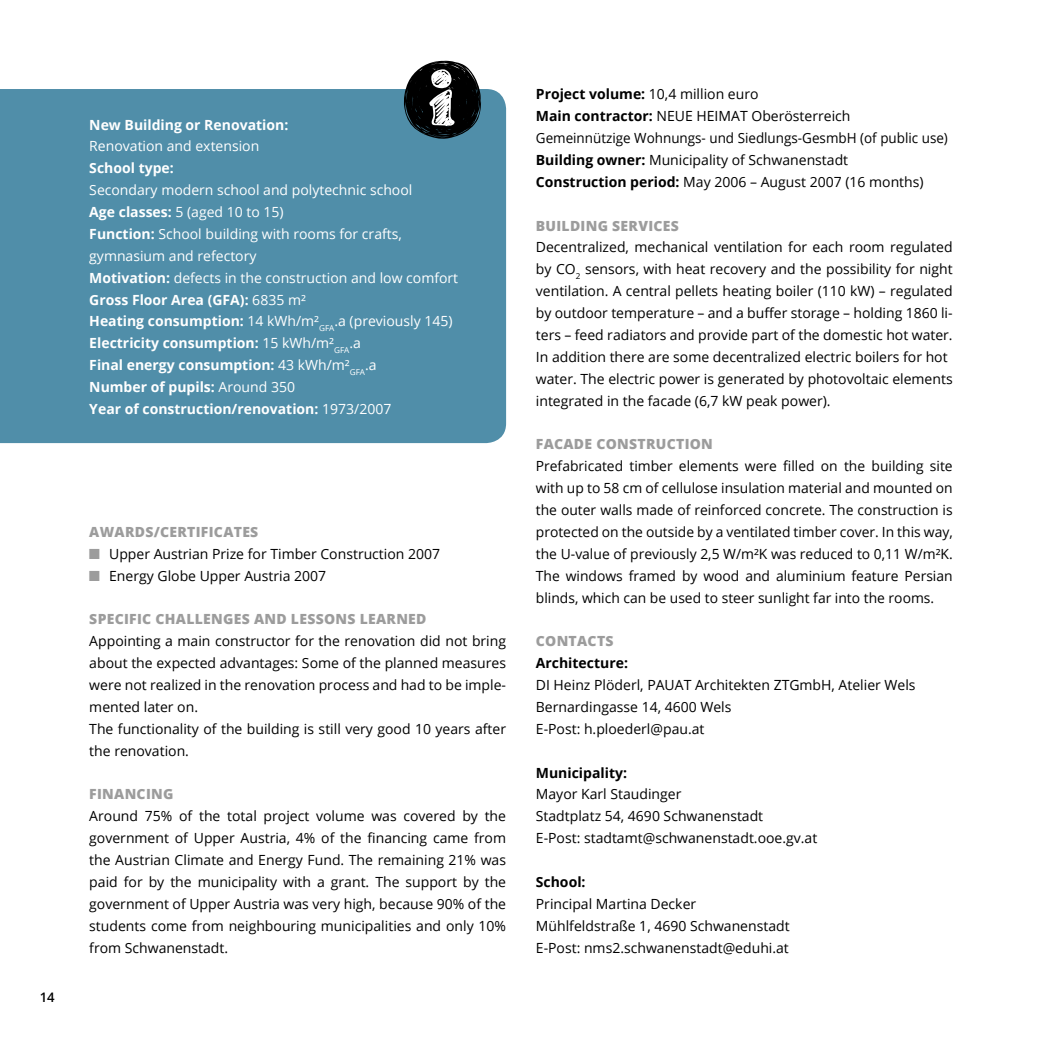
<style>
.page{position:relative;width:1042px;height:1042px;background:#fff}
.page>*{position:absolute;margin:0;border:0;box-sizing:border-box;transform-origin:0 0}
.t1{font:71.23px "School Book New";color:#fff}
.t2{font:14px/21.9px "Open Sans";color:#000}
.t3{font:14px/21.9px "Open Sans";color:#fff}
.t4{font:800 14px "Open Sans";letter-spacing:.02em;color:#9c9c9c}
.t5{font:700 14px "Open Sans";color:#fff}
.t6{font:700 14px "Open Sans";color:#000}
.t7{font:600 13.12px "Open Sans";color:#000}
.s1{font-weight:700}
</style>
<div class="page">
<div style="left:0;top:89px;width:506px;height:354px;background:#508ea9"></div>
<svg style="left:403px;top:61px;width:78px;height:78px"></svg>
<p class="t7" style="left:40px;top:988px;width:16px">14</p>
<h1 class="t1" style="left:429px;top:64px;width:28px">i</h1>
<p class="t5" style="left:89px;top:115px;width:200px">New Building or Renovation:</p>
<p class="t3" style="left:89px;top:135px;width:171px">Renovation and extension</p>
<p class="t5" style="left:89px;top:158px;width:86px">School type:</p>
<p class="t3" style="left:89px;top:179px;width:370px">Secondary modern school and polytechnic school<br><span class="s1">Age classes:</span> 5 (aged 10 to 15)<br><span class="s1">Function:</span> School building with rooms for crafts, gymnasium and refectory<br><span class="s1">Motivation:</span> defects in the construction and low comfort <span class="s1">Gross Floor Area (GFA):</span> 6835 m²<br><span class="s1">Heating consumption:</span> 14 kWh/m²<sub>GFA</sub>.a (previously 145)<br><span class="s1">Electricity consumption:</span> 15 kWh/m²<sub>GFA</sub>.a<br><span class="s1">Final energy consumption:</span> 43 kWh/m²<sub>GFA</sub>.a<br><span class="s1">Number of pupils:</span> Around 350<br><span class="s1">Year of construction/renovation:</span> 1973/2007</p>
<p class="t4" style="left:89px;top:521px;width:171px">AWARDS/CERTIFICATES</p>
<p class="t2" style="left:109px;top:542px;width:332px">Upper Austrian Prize for Timber Construction 2007<br>Energy Globe Upper Austria 2007</p>
<p class="t4" style="left:89px;top:609px;width:339px">SPECIFIC CHALLENGES AND LESSONS LEARNED</p>
<p class="t2" style="left:89px;top:630px;width:418px">Appointing a main constructor for the renovation did not bring about the expected advantages: Some of the planned measures were not realized in the renovation process and had to be imple&shy;mented later on.<br>The functionality of the building is still very good 10 years after the renovation.</p>
<p class="t4" style="left:89px;top:784px;width:86px">FINANCING</p>
<p class="t2" style="left:89px;top:805px;width:418px;text-align:justify">Around 75% of the total project volume was covered by the government of Upper Austria, 4% of the financing came from the Austrian Climate and Energy Fund. The remaining 21% was paid for by the municipality with a grant. The support by the government of Upper Austria was very high, because 90% of the students come from neighbouring municipalities and only 10% from Schwanenstadt.</p>
<p class="t2" style="left:536px;top:83px;width:413px"><span class="s1">Project volume:</span> 10,4 million euro<br><span class="s1">Main contractor:</span> NEUE HEIMAT Oberösterreich Gemeinnützige Wohnungs- und Siedlungs-GesmbH (of public use)<br><span class="s1">Building owner:</span> Municipality of Schwanenstadt<br><span class="s1">Construction period:</span> May 2006 – August 2007 (16 months)</p>
<p class="t4" style="left:536px;top:215px;width:145px">BUILDING SERVICES</p>
<p class="t2" style="left:536px;top:236px;width:418px">Decentralized, mechanical ventilation for each room regulated by CO<sub>2</sub> sensors, with heat recovery and the possibility for night ventilation. A central pellets heating boiler (110 kW) – regulated by outdoor temperature – and a buffer storage – holding 1860 li&shy;ters – feed radiators and provide part of the domestic hot water.<br>In addition there are some decentralized electric boilers for hot water. The electric power is generated by photovoltaic elements integrated in the facade (6,7 kW peak power).</p>
<p class="t4" style="left:536px;top:434px;width:179px">FACADE CONSTRUCTION</p>
<p class="t2" style="left:536px;top:455px;width:418px;text-align:justify">Prefabricated timber elements were filled on the building site with up to 58 cm of cellulose insulation material and mounted on the outer walls made of reinforced concrete. The construction is protected on the outside by a ventilated timber cover. In this way, the U-value of previously 2,5 W/m²K was reduced to 0,11 W/m²K.<br>The windows framed by wood and aluminium feature Persian blinds, which can be used to steer sunlight far into the rooms.</p>
<p class="t4" style="left:536px;top:630px;width:79px">CONTACTS</p>
<p class="t6" style="left:536px;top:653px;width:94px">Architecture:</p>
<p class="t2" style="left:536px;top:674px;width:381px">DI Heinz Plöderl, PAUAT Architekten ZTGmbH, Atelier Wels<br>Bernardingasse 14, 4600 Wels<br>E-Post: h.ploederl@pau.at</p>
<p class="t6" style="left:536px;top:762px;width:93px">Municipality:</p>
<p class="t2" style="left:536px;top:783px;width:283px">Mayor Karl Staudinger<br>Stadtplatz 54, 4690 Schwanenstadt<br>E-Post: stadtamt@schwanenstadt.ooe.gv.at</p>
<p class="t6" style="left:536px;top:872px;width:51px">School:</p>
<p class="t2" style="left:536px;top:892px;width:255px">Principal Martina Decker<br>Mühlfeldstraße 1, 4690 Schwanenstadt<br>E-Post: nms2.schwanenstadt@eduhi.at</p>
</div>
